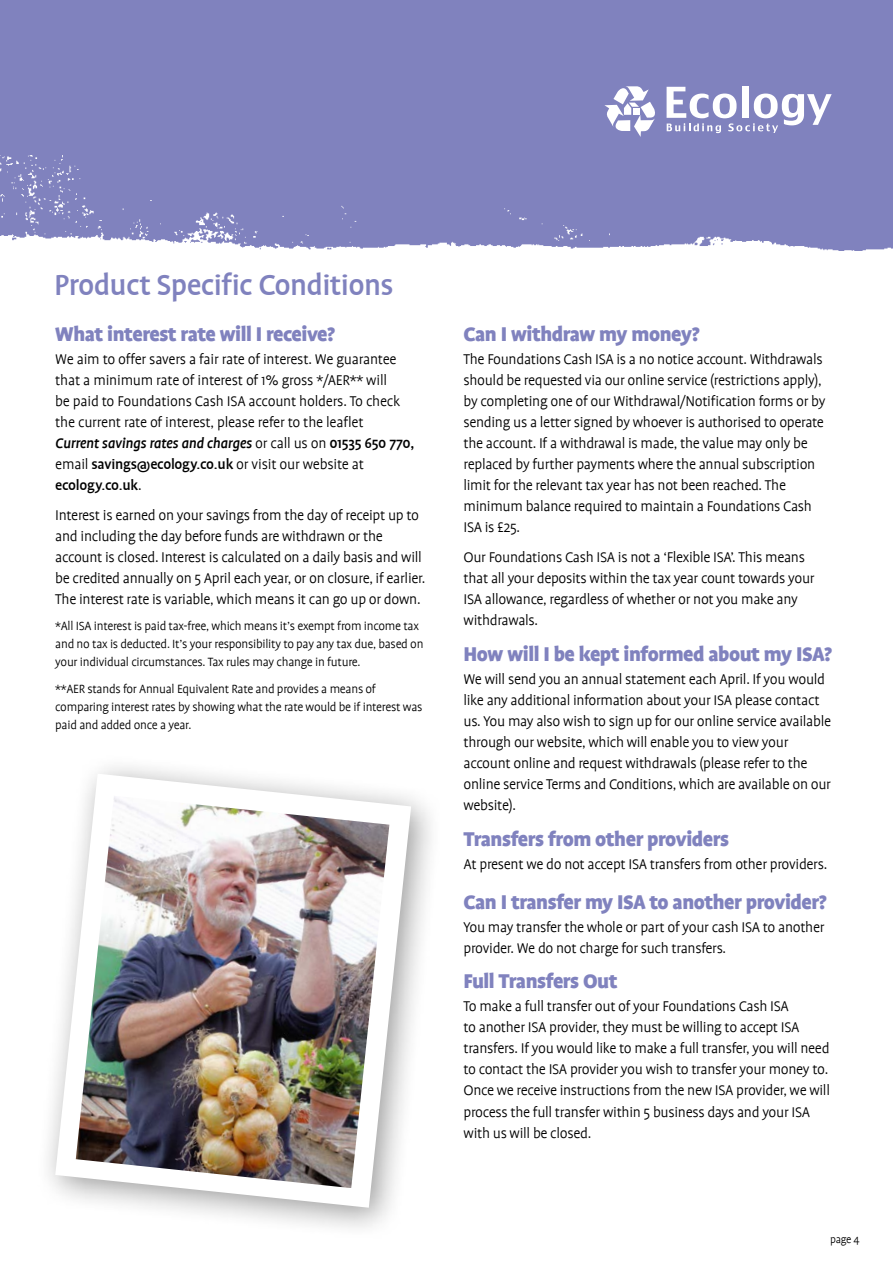
<style>
.page{position:relative;width:893px;height:1263px;background:#fff}
.page>*{position:absolute;margin:0;border:0;box-sizing:border-box;transform-origin:0 0}
.t1{font:500 33px "Profile";letter-spacing:-.02em;color:#8082be}
.t2{font:900 22.5px "Profile";letter-spacing:-.02em;color:#8082be}
.t3{font:300 15.9px/21px "Profile";letter-spacing:-.02em;color:#000}
.t4{font:300 13.5px/18px "Profile";letter-spacing:-.02em;color:#000}
.t5{font:300 12px "Profile";color:#000}
.s1{font-weight:500;font-style:italic}
.s2{font-weight:500}
</style>
<div class="page">
<div style="left:34px;top:753px;width:410px;height:487px;background:#000;opacity:.4"></div>
<svg style="left:55px;top:774px;width:356px;height:434px"></svg>
<img style="left:76px;top:796px;width:313px;height:392px">
<div style="left:0;top:0;width:893px;height:251px;background:#8082be"></div>
<img style="left:0;top:156px;width:893px;height:95px">
<svg style="left:667px;top:87px;width:165px;height:46px"></svg>
<svg style="left:604px;top:86px;width:51px;height:51px"></svg>
<h1 class="t1" style="left:54px;top:267px;width:341px">Product Specific Conditions</h1>
<h2 class="t2" style="left:55px;top:321px;width:281px">What interest rate will I receive?</h2>
<p class="t3" style="left:55px;top:349px;width:361px">We aim to offer savers a fair rate of interest. We guarantee that a minimum rate of interest of 1% gross */AER** will<br>be paid to Foundations Cash ISA account holders. To check the current rate of interest, please refer to the leaflet<br><span class="s1">Current savings rates and charges</span> or call us on <span class="s2">01535 650 770, </span>email <span class="s2">savings@ecology.co.uk</span> or visit our website at <span class="s2">ecology.co.uk</span>.</p>
<p class="t3" style="left:55px;top:504px;width:372px">Interest is earned on your savings from the day of receipt up to and including the day before funds are withdrawn or the account is closed. Interest is calculated on a daily basis and will be credited annually on 5 April each year, or on closure, if earlier.<br>The interest rate is variable, which means it can go up or down.</p>
<p class="t4" style="left:55px;top:617px;width:370px">*All ISA interest is paid tax-free, which means it’s exempt from income tax and no tax is deducted. It’s your responsibility to pay any tax due, based on your individual circumstances. Tax rules may change in future.</p>
<p class="t4" style="left:55px;top:680px;width:369px">**AER stands for Annual Equivalent Rate and provides a means of comparing interest rates by showing what the rate would be if interest was paid and added once a year.</p>
<h2 class="t2" style="left:463px;top:321px;width:238px">Can I withdraw my money?</h2>
<p class="t3" style="left:463px;top:349px;width:363px">The Foundations Cash ISA is a no notice account. Withdrawals should be requested via our online service (restrictions apply), by completing one of our Withdrawal/Notification forms or by sending us a letter signed by whoever is authorised to operate the account. If a withdrawal is made, the value may only be replaced by further payments where the annual subscription limit for the relevant tax year has not been reached. The minimum balance required to maintain a Foundations Cash ISA is £25.</p>
<p class="t3" style="left:463px;top:546px;width:353px">Our Foundations Cash ISA is not a ‘Flexible ISA’. This means that all your deposits within the tax year count towards your ISA allowance, regardless of whether or not you make any withdrawals.</p>
<h2 class="t2" style="left:463px;top:641px;width:370px">How will I be kept informed about my ISA?</h2>
<p class="t3" style="left:463px;top:668px;width:369px">We will send you an annual statement each April. If you would like any additional information about your ISA please contact us. You may also wish to sign up for our online service available through our website, which will enable you to view your account online and request withdrawals (please refer to the online service Terms and Conditions, which are available on our website).</p>
<h2 class="t2" style="left:463px;top:826px;width:267px">Transfers from other providers</h2>
<p class="t3" style="left:463px;top:854px;width:365px">At present we do not accept ISA transfers from other providers.</p>
<h2 class="t2" style="left:463px;top:889px;width:365px">Can I transfer my ISA to another provider?</h2>
<p class="t3" style="left:463px;top:916px;width:362px">You may transfer the whole or part of your cash ISA to another provider. We do not charge for such transfers.</p>
<h2 class="t2" style="left:463px;top:969px;width:156px">Full Transfers Out</h2>
<p class="t3" style="left:463px;top:996px;width:368px">To make a full transfer out of your Foundations Cash ISA<br>to another ISA provider, they must be willing to accept ISA transfers. If you would like to make a full transfer, you will need to contact the ISA provider you wish to transfer your money to.<br>Once we receive instructions from the new ISA provider, we will process the full transfer within 5 business days and your ISA with us will be closed.</p>
<p class="t5" style="left:830px;top:1233px;width:31px">page 4</p>
</div>
